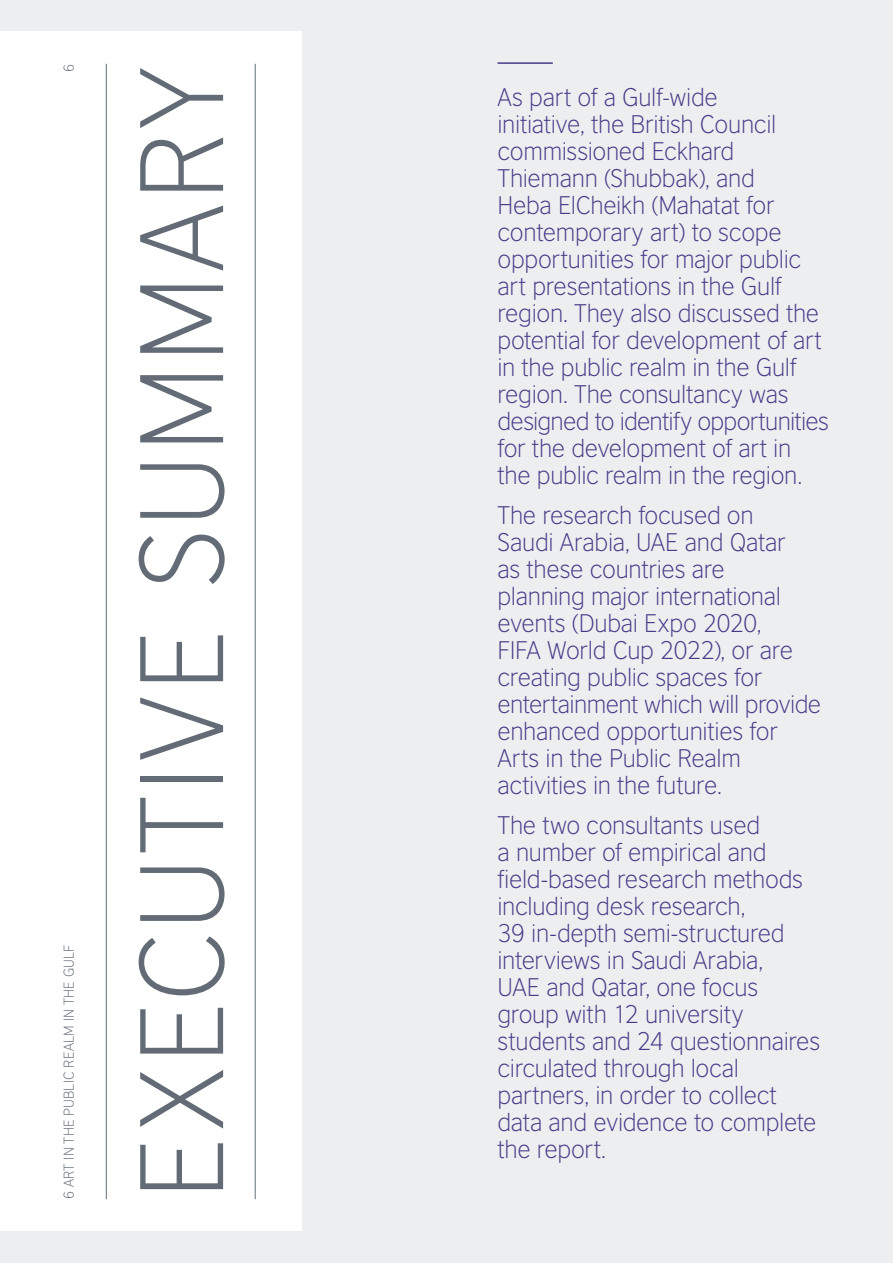
<style>
.page{position:relative;width:893px;height:1263px;background:#eceeef}
.page>*{position:absolute;margin:0;border:0;box-sizing:border-box;transform-origin:0 0}
.t1{font:300 111.75px "British Council Sans";letter-spacing:.02em;color:#636c76}
.t2{font:300 24px/27px "British Council Sans";letter-spacing:-.015em;color:#493a89}
.t3{font:300 13.5px "British Council Sans";letter-spacing:.01em;color:#636c76}
</style>
<div class="page">
<div style="left:0;top:32px;width:302px;height:1199px;background:#fff"></div>
<hr style="left:255px;top:64px;width:1px;height:1135px;background:#636c76">
<hr style="left:106px;top:64px;width:1px;height:1135px;background:#626c76">
<hr style="left:497px;top:62px;width:56px;height:2px;background:#493a89">
<p class="t3" style="left:58px;top:72px;width:10px;rotate:-90deg">6</p>
<p class="t3" style="left:58px;top:1199px;width:256px;rotate:-90deg">6 ART IN THE PUBLIC REALM IN THE GULF</p>
<h1 class="t1" style="left:92px;top:1199px;width:1136px;rotate:-90deg">EXECUTIVE SUMMARY</h1>
<p class="t2" style="left:497px;top:82px;width:333px">As part of a Gulf-wide<br>initiative, the British Council commissioned Eckhard<br>Thiemann (Shubbak), and<br>Heba ElCheikh (Mahatat for contemporary art) to scope opportunities for major public art presentations in the Gulf region. They also discussed the potential for development of art in the public realm in the Gulf region. The consultancy was designed to identify opportunities for the development of art in the public realm in the region.</p>
<p class="t2" style="left:497px;top:500px;width:325px">The research focused on<br>Saudi Arabia, UAE and Qatar<br>as these countries are<br>planning major international events (Dubai Expo 2020,<br>FIFA World Cup 2022), or are creating public spaces for entertainment which will provide enhanced opportunities for<br>Arts in the Public Realm activities in the future.</p>
<p class="t2" style="left:497px;top:810px;width:324px">The two consultants used<br>a number of empirical and field-based research methods including desk research,<br>39 in-depth semi-structured interviews in Saudi Arabia,<br>UAE and Qatar, one focus group with 12 university students and 24 questionnaires circulated through local partners, in order to collect data and evidence to complete the report.</p>
</div>
